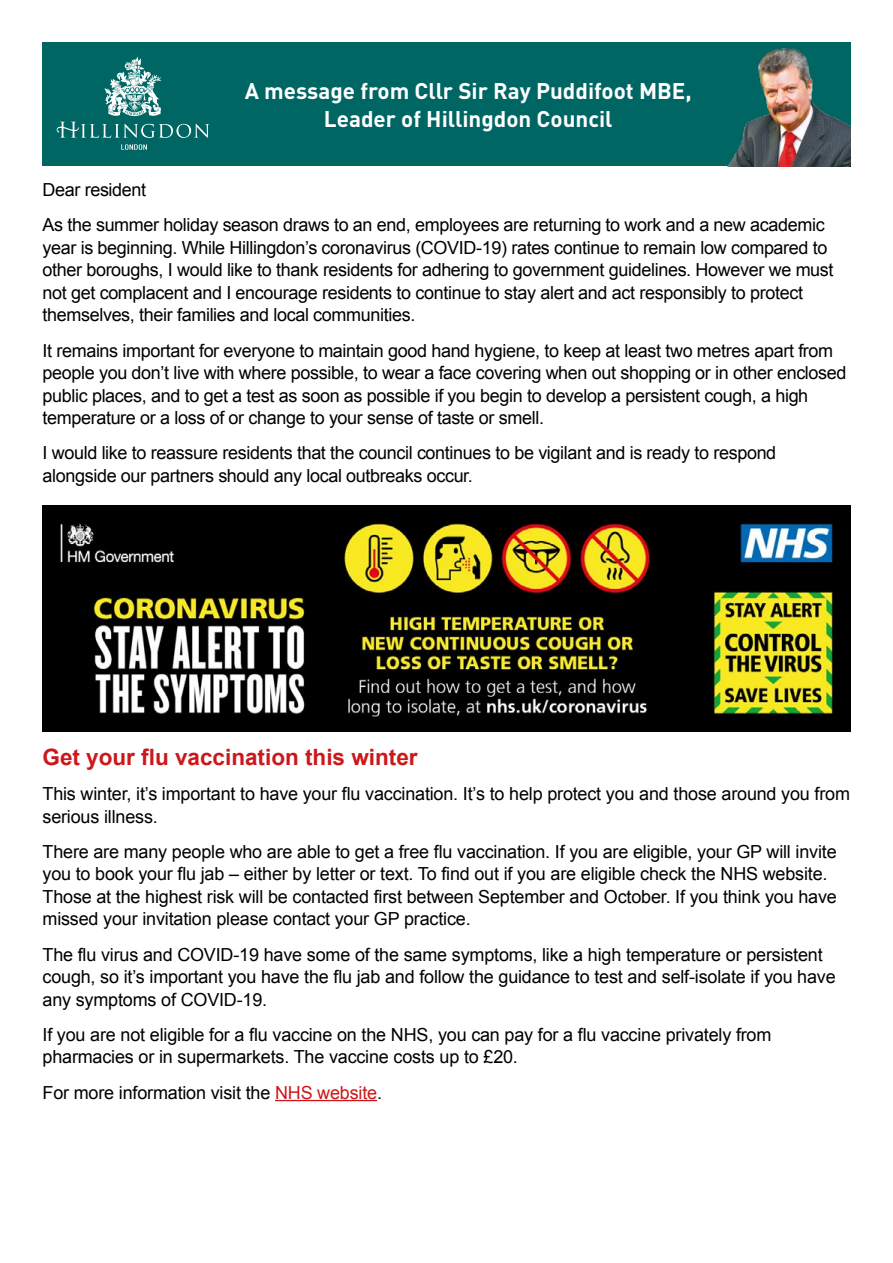
<style>
.page{position:relative;width:893px;height:1263px;background:#fff}
.page>*{position:absolute;margin:0;border:0;box-sizing:border-box;transform-origin:0 0}
.t1{font:700 22.5px "Arial";color:#cd171a}
.t2{font:700 22.35px/28px "DINOT";color:#fff;text-align:center}
.t3{font:18px/22.5px "Arial";letter-spacing:-.02em;color:#000}
.s1{color:#cd171a}
</style>
<div class="page">
<div style="left:43px;top:43px;width:808px;height:123px;background:#006664"></div>
<svg style="left:57px;top:57px;width:152px;height:93px"></svg>
<img style="left:727px;top:48px;width:124px;height:118px">
<img style="left:43px;top:505px;width:807px;height:227px">
<hr style="left:275px;top:1100px;width:102px;height:1px;background:#cd171a">
<p class="t2" style="left:245px;top:76px;width:449px">A message from Cllr Sir Ray Puddifoot MBE,<br>Leader of Hillingdon Council</p>
<p class="t3" style="left:43px;top:172px;width:784px;line-height:35.2px">Dear resident<br>As the summer holiday season draws to an end, employees are returning to work and a new academic</p>
<p class="t3" style="left:43px;top:236px;width:793px">year is beginning. While Hillingdon’s coronavirus (COVID-19) rates continue to remain low compared to other boroughs, I would like to thank residents for adhering to government guidelines. However we must not get complacent and I encourage residents to continue to stay alert and act responsibly to protect themselves, their families and local communities.</p>
<p class="t3" style="left:43px;top:339px;width:805px">It remains important for everyone to maintain good hand hygiene, to keep at least two metres apart from people you don’t live with where possible, to wear a face covering when out shopping or in other enclosed public places, and to get a test as soon as possible if you begin to develop a persistent cough, a high temperature or a loss of or change to your sense of taste or smell.</p>
<p class="t3" style="left:43px;top:442px;width:735px">I would like to reassure residents that the council continues to be vigilant and is ready to respond alongside our partners should any local outbreaks occur.</p>
<p class="t1" style="left:43px;top:742px;width:377px">Get your flu vaccination this winter</p>
<p class="t3" style="left:43px;top:783px;width:809px">This winter, it’s important to have your flu vaccination. It’s to help protect you and those around you from serious illness.</p>
<p class="t3" style="left:43px;top:840px;width:796px">There are many people who are able to get a free flu vaccination. If you are eligible, your GP will invite you to book your flu jab – either by letter or text. To find out if you are eligible check the NHS website.<br>Those at the highest risk will be contacted first between September and October. If you think you have missed your invitation please contact your GP practice.</p>
<p class="t3" style="left:43px;top:943px;width:795px">The flu virus and COVID-19 have some of the same symptoms, like a high temperature or persistent cough, so it’s important you have the flu jab and follow the guidance to test and self-isolate if you have any symptoms of COVID-19.</p>
<p class="t3" style="left:43px;top:1023px;width:730px">If you are not eligible for a flu vaccine on the NHS, you can pay for a flu vaccine privately from pharmacies or in supermarkets. The vaccine costs up to £20.</p>
<p class="t3" style="left:43px;top:1081px;width:341px">For more information visit the <span class="s1">NHS website</span>.</p>
</div>
